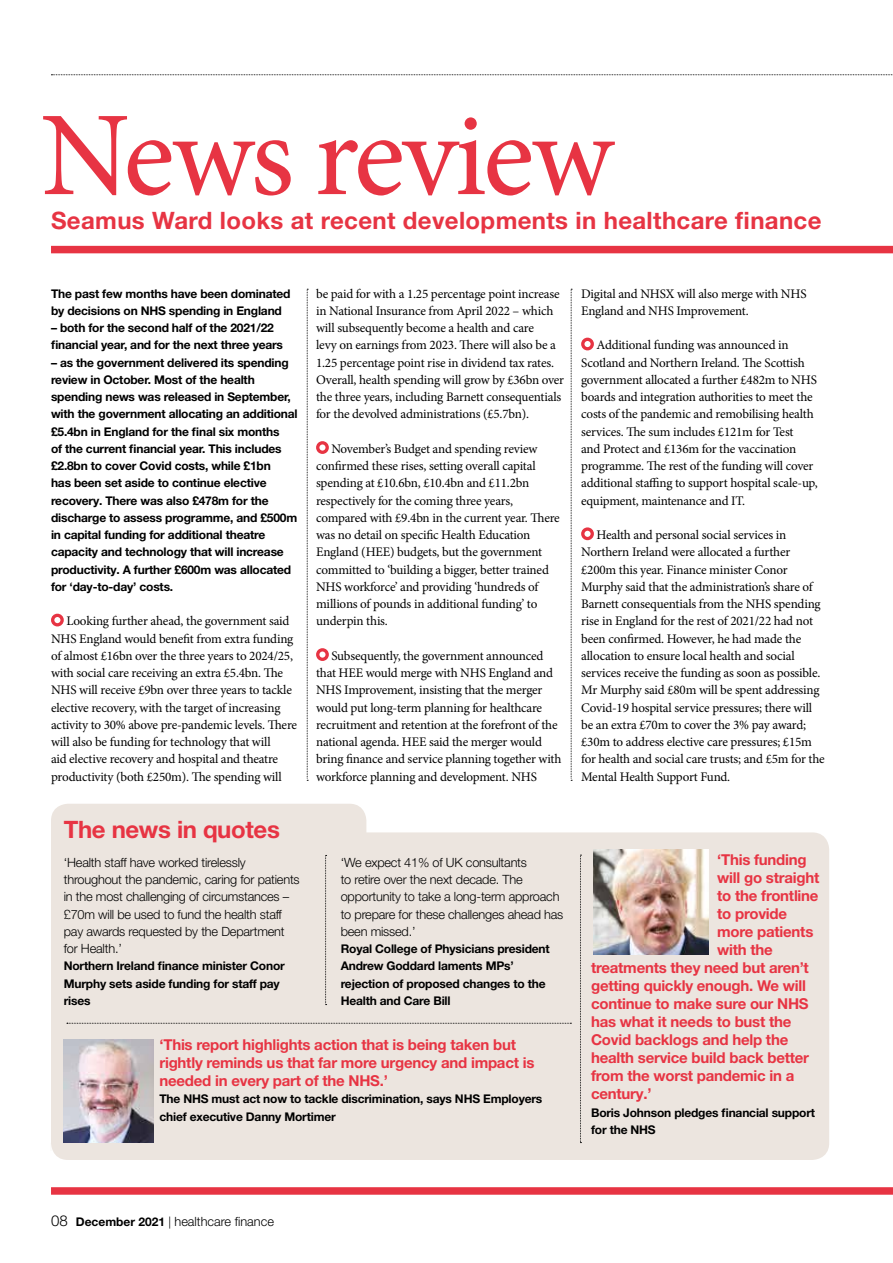
<style>
.page{position:relative;width:893px;height:1263px;background:#fff}
.page>*{position:absolute;margin:0;border:0;box-sizing:border-box;transform-origin:0 0}
.t1{font:120px "Minion Pro";letter-spacing:-.03em;color:#e73443}
.t2{font:700 24px "Helvetica Neue LT Pro";letter-spacing:.015em;color:#e73443}
.t3{font:700 24px "Helvetica Neue LT Pro";letter-spacing:-.015em;color:#e73443}
.t4{font:700 15px/18px "Helvetica Neue LT Pro";letter-spacing:-.015em;color:#e73443}
.t5{font:13.2px/17.2px "Minion Pro";letter-spacing:-.015em;color:#000}
.t6{font:300 12.75px/17.2px "Helvetica Neue LT Pro";letter-spacing:-.015em;color:#000}
.t7{font:700 12px/17.2px "Helvetica Neue LT Pro";letter-spacing:-.015em;color:#000}
.s1{font-size:15px}
.s2{font-weight:700;font-size:12px}
.s3{font-size:12px}
</style>
<div class="page">
<div style="left:51px;top:246px;width:842px;height:7px;background:#e73443"></div>
<div style="left:51px;top:804px;width:778px;height:356px;background:#ece5df"></div>
<div style="left:51px;top:1187px;width:842px;height:8px;background:#e73443"></div>
<svg style="left:51px;top:74px;width:842px;height:1px"></svg>
<svg style="left:571px;top:289px;width:1px;height:492px"></svg>
<svg style="left:307px;top:289px;width:1px;height:492px"></svg>
<div style="left:51px;top:614px;width:13px;height:12px;border:3px solid #e73443;border-radius:50%"></div>
<div style="left:316px;top:441px;width:13px;height:13px;border:3px solid #e73443;border-radius:50%"></div>
<div style="left:316px;top:648px;width:13px;height:13px;border:3px solid #e73443;border-radius:50%"></div>
<div style="left:581px;top:338px;width:13px;height:12px;border:3px solid #e73443;border-radius:50%"></div>
<div style="left:581px;top:527px;width:13px;height:13px;border:3px solid #e73443;border-radius:50%"></div>
<svg style="left:580px;top:855px;width:1px;height:288px"></svg>
<svg style="left:325px;top:855px;width:2px;height:150px"></svg>
<svg style="left:67px;top:1023px;width:504px;height:1px"></svg>
<img style="left:594px;top:850px;width:115px;height:104px">
<img style="left:64px;top:1039px;width:89px;height:104px">
<h1 class="t1" style="left:41px;top:75px;width:574px">News review</h1>
<h2 class="t2" style="left:51px;top:205px;width:772px">Seamus Ward looks at recent developments in healthcare finance</h2>
<p class="t7" style="left:51px;top:284px;width:241px">The past few months have been dominated by decisions on NHS spending in England</p>
<p class="t7" style="left:51px;top:319px;width:234px">– both for the second half of the 2021/22 financial year, and for the next three years</p>
<p class="t7" style="left:51px;top:353px;width:248px">– as the government delivered its spending review in October. Most of the health spending news was released in September, with the government allocating an additional £5.4bn in England for the final six months<br>of the current financial year. This includes £2.8bn to cover Covid costs, while £1bn<br>has been set aside to continue elective recovery. There was also £478m for the discharge to assess programme, and £500m in capital funding for additional theatre capacity and technology that will increase productivity. A further £600m was allocated for ‘day-to-day’ costs.</p>
<p class="t5" style="left:51px;top:613px;width:248px;text-indent:15px">Looking further ahead, the government said NHS England would benefit from extra funding of almost £16bn over the three years to 2024/25, with social care receiving an extra £5.4bn. The NHS will receive £9bn over three years to tackle elective recovery, with the target of increasing activity to 30% above pre-pandemic levels. There will also be funding for technology that will<br>aid elective recovery and hospital and theatre productivity (both £250m). The spending will</p>
<h2 class="t3" style="left:64px;top:814px;width:218px">The news in quotes</h2>
<p class="t6" style="left:64px;top:853px;width:237px">‘Health staff have worked tirelessly throughout the pandemic, caring for patients in the most challenging of circumstances – £70m will be used to fund the health staff pay awards requested by the Department for Health.’</p>
<p class="t7" style="left:64px;top:957px;width:223px">Northern Ireland finance minister Conor<br>Murphy sets aside funding for staff pay rises</p>
<p class="t5" style="left:316px;top:285px;width:249px">be paid for with a 1.25 percentage point increase in National Insurance from April 2022 – which will subsequently become a health and care<br>levy on earnings from 2023. There will also be a 1.25 percentage point rise in dividend tax rates.<br>Overall, health spending will grow by £36bn over the three years, including Barnett consequentials for the devolved administrations (£5.7bn).</p>
<p class="t5" style="left:316px;top:440px;width:245px;text-indent:15px">November’s Budget and spending review confirmed these rises, setting overall capital spending at £10.6bn, £10.4bn and £11.2bn respectively for the coming three years, compared with £9.4bn in the current year. There was no detail on specific Health Education England (HEE) budgets, but the government committed to ‘building a bigger, better trained NHS workforce’ and providing ‘hundreds of millions of pounds in additional funding’ to underpin this.</p>
<p class="t5" style="left:316px;top:647px;width:247px;text-indent:15px">Subsequently, the government announced that HEE would merge with NHS England and NHS Improvement, insisting that the merger would put long-term planning for healthcare recruitment and retention at the forefront of the national agenda. HEE said the merger would bring finance and service planning together with workforce planning and development. NHS</p>
<p class="t6" style="left:341px;top:853px;width:224px">‘We expect 41% of UK consultants<br>to retire over the next decade. The opportunity to take a long-term approach to prepare for these challenges ahead has been missed.’</p>
<p class="t7" style="left:341px;top:940px;width:211px">Royal College of Physicians president<br>Andrew Goddard laments MPs’ rejection of proposed changes to the<br>Health and Care Bill</p>
<p class="t4" style="left:159px;top:1035px;width:376px">‘This report highlights action that is being taken but rightly reminds us that far more urgency and impact is needed in every part of the NHS.’</p>
<p class="t7" style="left:159px;top:1090px;width:384px">The NHS must act now to tackle discrimination, says NHS Employers chief executive Danny Mortimer</p>
<p class="t5" style="left:581px;top:285px;width:227px">Digital and NHSX will also merge with NHS<br>England and NHS Improvement.</p>
<p class="t5" style="left:581px;top:337px;width:238px;text-indent:15px">Additional funding was announced in Scotland and Northern Ireland. The Scottish government allocated a further £482m to NHS boards and integration authorities to meet the costs of the pandemic and remobilising health services. The sum includes £121m for Test<br>and Protect and £136m for the vaccination programme. The rest of the funding will cover additional staffing to support hospital scale-up, equipment, maintenance and IT.</p>
<p class="t5" style="left:581px;top:526px;width:245px;text-indent:15px">Health and personal social services in Northern Ireland were allocated a further £200m this year. Finance minister Conor Murphy said that the administration’s share of Barnett consequentials from the NHS spending rise in England for the rest of 2021/22 had not been confirmed. However, he had made the allocation to ensure local health and social services receive the funding as soon as possible.<br>Mr Murphy said £80m will be spent addressing Covid-19 hospital service pressures; there will be an extra £70m to cover the 3% pay award; £30m to address elective care pressures; £15m for health and social care trusts; and £5m for the Mental Health Support Fund.</p>
<p class="t4" style="left:717px;top:851px;width:91px">‘This funding</p>
<p class="t4" style="left:717px;top:869px;width:104px">will go straight</p>
<p class="t4" style="left:717px;top:887px;width:103px">to the frontline</p>
<p class="t4" style="left:717px;top:905px;width:71px">to provide</p>
<p class="t4" style="left:717px;top:923px;width:98px">more patients</p>
<p class="t4" style="left:717px;top:941px;width:57px">with the</p>
<p class="t4" style="left:591px;top:959px;width:219px">treatments they need but aren’t</p>
<p class="t4" style="left:591px;top:977px;width:216px">getting quickly enough. We will</p>
<p class="t4" style="left:591px;top:995px;width:219px">continue to make sure our NHS</p>
<p class="t4" style="left:591px;top:1013px;width:202px">has what it needs to bust the</p>
<p class="t4" style="left:591px;top:1031px;width:199px">Covid backlogs and help the</p>
<p class="t4" style="left:591px;top:1049px;width:219px">health service build back better</p>
<p class="t4" style="left:591px;top:1067px;width:205px">from the worst pandemic in a</p>
<p class="t4" style="left:591px;top:1085px;width:62px">century.’</p>
<p class="t7" style="left:591px;top:1103px;width:225px">Boris Johnson pledges financial support for the NHS</p>
<p class="t6" style="left:51px;top:1212px;width:224px"><span class="s1">08</span> <span class="s2">December 2021</span> <span class="s3">|</span> healthcare finance</p>
</div>
